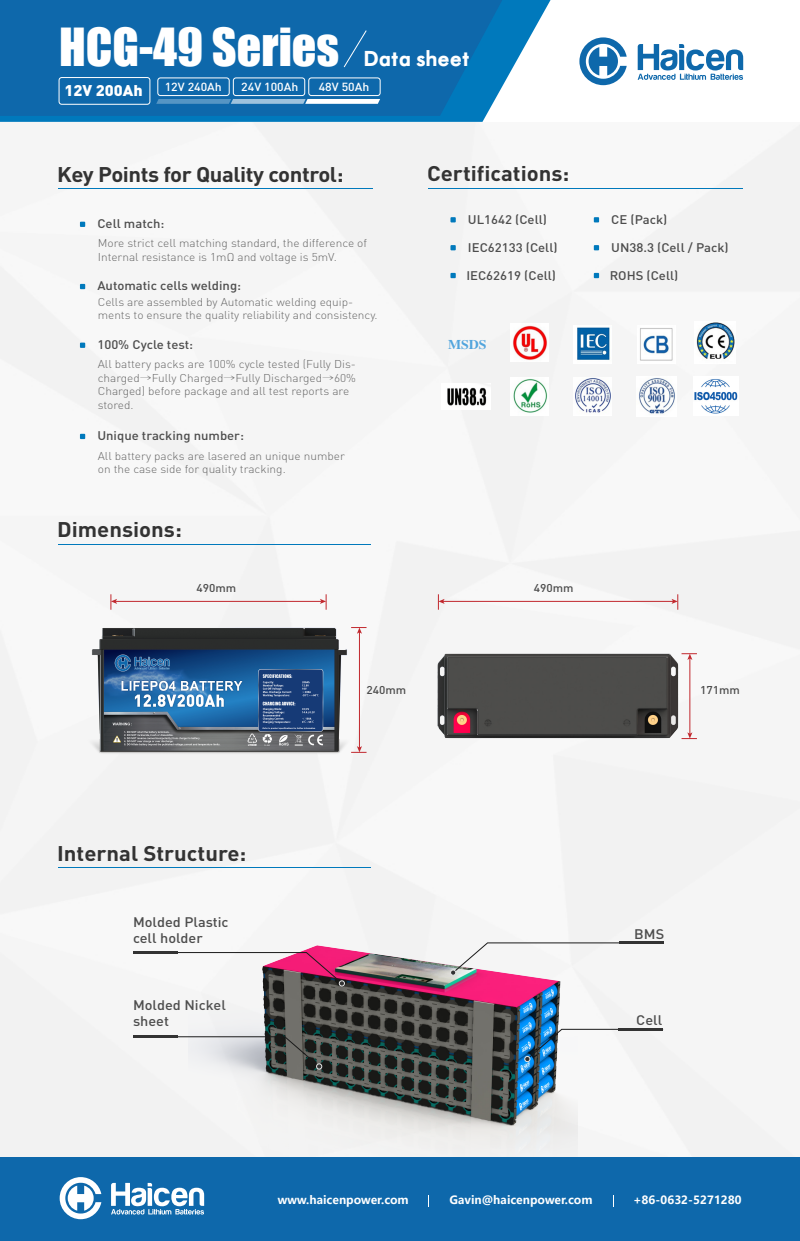
<style>
.page{position:relative;width:800px;height:1241px;background:#fff}
.page>*{position:absolute;margin:0;border:0;box-sizing:border-box;transform-origin:0 0}
.t1{font:48.19px "Impact";color:#fff}
.t2{font:700 21px "DIN";color:#333;scale:1.05 1}
.t3{font:700 21px "DIN";letter-spacing:-.02em;color:#333;scale:1.05 1}
.t4{font:20.56px "Motor Oil 1937 M54";color:#fff}
.t5{font:900 15.38px "DIN";color:#fff;scale:1.05 1}
.t6{font:500 13.75px/15.8px "DIN";color:#4d4d4d;scale:1.05 1}
.t7{font:13.12px "CT Lao Song SJ";color:#52a5dd;scale:1.05 1}
.t8{font:500 12.38px "DIN";color:#4d4d4d;scale:1.05 1}
.t9{font:500 11.62px "DIN";color:#fff;scale:1.05 1}
.t10{font:300 11.25px/13.5px "DIN";color:#666;scale:1.05 1}
.t11{font:700 11.25px "Microsoft Ya Hei";color:#fff}
.t12{font:500 11.25px "DIN";color:#4d4d4d;scale:1.05 1}
.s1{font-family:"Adobe Song Std"}
</style>
<div class="page">
<div style="left:0;top:122px;width:800px;height:1033px;background:#f5f5f5"></div>
<div style="left:0;top:1156px;width:800px;height:84px;background:#0e68ab"></div>
<svg style="left:111px;top:1182px;width:93px;height:32px"></svg>
<svg style="left:60px;top:1177px;width:41px;height:41px"></svg>
<hr style="left:58px;top:543px;width:313px;height:1px;background:#0079bc">
<hr style="left:58px;top:867px;width:313px;height:1px;background:#0079bc">
<hr style="left:428px;top:188px;width:315px;height:1px;background:#0079bc">
<svg style="left:450px;top:217px;width:6px;height:5px"></svg>
<svg style="left:594px;top:217px;width:5px;height:5px"></svg>
<svg style="left:450px;top:245px;width:6px;height:5px"></svg>
<svg style="left:594px;top:245px;width:5px;height:5px"></svg>
<svg style="left:450px;top:273px;width:6px;height:5px"></svg>
<svg style="left:594px;top:273px;width:5px;height:5px"></svg>
<img style="left:638px;top:325px;width:38px;height:38px">
<img style="left:511px;top:377px;width:38px;height:38px">
<img style="left:442px;top:383px;width:48px;height:26px">
<img style="left:694px;top:321px;width:42px;height:42px">
<img style="left:636px;top:376px;width:41px;height:40px">
<img style="left:573px;top:325px;width:38px;height:38px">
<img style="left:573px;top:377px;width:38px;height:38px">
<img style="left:188px;top:899px;width:390px;height:256px">
<svg style="left:133px;top:951px;width:212px;height:35px"></svg>
<svg style="left:450px;top:942px;width:214px;height:33px"></svg>
<svg style="left:524px;top:1028px;width:140px;height:33px"></svg>
<svg style="left:133px;top:1035px;width:189px;height:34px"></svg>
<hr style="left:619px;top:941px;width:44px;height:2px;background:#333">
<hr style="left:133px;top:951px;width:45px;height:2px;background:#333">
<hr style="left:133px;top:1035px;width:45px;height:2px;background:#333">
<hr style="left:619px;top:1027px;width:44px;height:3px;background:#333">
<svg style="left:80px;top:221px;width:5px;height:6px"></svg>
<hr style="left:58px;top:188px;width:315px;height:1px;background:#0079bc">
<svg style="left:80px;top:284px;width:5px;height:5px"></svg>
<svg style="left:80px;top:342px;width:5px;height:6px"></svg>
<svg style="left:80px;top:433px;width:5px;height:6px"></svg>
<img style="left:64px;top:574px;width:307px;height:229px">
<img style="left:417px;top:585px;width:277px;height:207px">
<hr style="left:115px;top:601px;width:207px;height:1px;background:#c1272d">
<svg style="left:111px;top:594px;width:6px;height:15px"></svg>
<svg style="left:320px;top:594px;width:7px;height:15px"></svg>
<hr style="left:443px;top:601px;width:230px;height:1px;background:#c1272d">
<svg style="left:438px;top:594px;width:7px;height:15px"></svg>
<svg style="left:672px;top:594px;width:6px;height:15px"></svg>
<hr style="left:359px;top:631px;width:1px;height:116px;background:#c1272d">
<svg style="left:351px;top:627px;width:16px;height:6px"></svg>
<svg style="left:351px;top:746px;width:16px;height:6px"></svg>
<hr style="left:690px;top:658px;width:1px;height:76px;background:#c1272d">
<svg style="left:682px;top:653px;width:15px;height:6px"></svg>
<svg style="left:682px;top:732px;width:15px;height:7px"></svg>
<img style="left:693px;top:376px;width:46px;height:39px">
<img style="left:511px;top:324px;width:38px;height:38px">
<svg style="left:0;top:0;width:551px;height:122px"></svg>
<svg style="left:0;top:0;width:502px;height:116px;fill:#0e68ab"></svg>
<svg style="left:638px;top:44px;width:105px;height:36px"></svg>
<svg style="left:579px;top:37px;width:48px;height:48px"></svg>
<div style="left:233px;top:78px;width:72px;height:18px;border:1px solid #fff;border-radius:3px"></div>
<div style="left:158px;top:78px;width:72px;height:18px;border:1px solid #fff;border-radius:3px"></div>
<div style="left:59px;top:77px;width:91px;height:28px;border:1px solid #fff;border-radius:3px"></div>
<div style="left:308px;top:78px;width:72px;height:18px;border:1px solid #fff;border-radius:3px"></div>
<svg style="left:343px;top:30px;width:24px;height:38px"></svg>
<svg style="left:156px;top:99px;width:224px;height:5px"></svg>
<h1 class="t1" style="left:59px;top:10px;width:282px">HCG-49 Series</h1>
<h3 class="t4" style="left:364px;top:50px;width:107px">Data sheet</h3>
<h3 class="t5" style="left:64px;top:81px;width:76px">12V 200Ah</h3>
<p class="t9" style="left:165px;top:79px;width:56px">12V 240Ah</p>
<p class="t9" style="left:241px;top:79px;width:56px">24V 100Ah</p>
<p class="t9" style="left:319px;top:79px;width:50px">48V 50Ah</p>
<h2 class="t3" style="left:57px;top:160px;width:274px">Key Points for Quality control:</h2>
<p class="t8" style="left:97px;top:216px;width:65px">Cell match:</p>
<p class="t10" style="left:98px;top:236px;width:258px">More strict cell matching standard, the difference of<br>Internal resistance is 1mΩ and voltage is 5mV.</p>
<p class="t8" style="left:97px;top:278px;width:138px">Automatic cells welding:</p>
<p class="t10" style="left:98px;top:295px;width:268px">Cells are assembled by Automatic welding equip&shy;ments to ensure the quality reliability and consistency.</p>
<p class="t8" style="left:97px;top:337px;width:93px">100% Cycle test:</p>
<p class="t10" style="left:98px;top:357px;width:248px">All battery packs are 100% cycle tested (Fully Dis&shy;charged<span class="s1">→</span>Fully Charged<span class="s1">→</span>Fully Discharged<span class="s1">→</span>60% Charged) before package and all test reports are stored.</p>
<p class="t8" style="left:97px;top:428px;width:141px">Unique tracking number:</p>
<p class="t10" style="left:98px;top:448px;width:237px">All battery packs are lasered an unique number on the case side for quality tracking.</p>
<h2 class="t2" style="left:57px;top:516px;width:120px">Dimensions:</h2>
<h2 class="t2" style="left:427px;top:160px;width:137px">Certifications:</h2>
<p class="t8" style="left:468px;top:211px;width:77px">UL1642 (Cell)</p>
<p class="t8" style="left:468px;top:239px;width:87px">IEC62133 (Cell)</p>
<p class="t8" style="left:466px;top:267px;width:87px">IEC62619 (Cell)</p>
<p class="t7" style="left:448px;top:338px;width:38px">MSDS</p>
<p class="t12" style="left:196px;top:580px;width:39px">490mm</p>
<p class="t12" style="left:534px;top:580px;width:39px">490mm</p>
<p class="t8" style="left:611px;top:211px;width:55px">CE (Pack)</p>
<p class="t8" style="left:611px;top:239px;width:113px">UN38.3 (Cell / Pack)</p>
<p class="t8" style="left:610px;top:267px;width:67px">ROHS (Cell)</p>
<h2 class="t2" style="left:57px;top:839px;width:182px">Internal Structure:</h2>
<p class="t6" style="left:133px;top:913px;width:93px">Molded Plastic cell holder</p>
<p class="t6" style="left:133px;top:996px;width:90px">Molded Nickel sheet</p>
<p class="t12" style="left:367px;top:682px;width:39px">240mm</p>
<p class="t12" style="left:700px;top:682px;width:39px">171mm</p>
<p class="t6" style="left:634px;top:925px;width:30px">BMS</p>
<p class="t6" style="left:636px;top:1011px;width:26px">Cell</p>
<p class="t11" style="left:278px;top:1191px;width:132px">www.haicenpower.com</p>
<p class="t11" style="left:449px;top:1191px;width:145px">Gavin@haicenpower.com</p>
<p class="t11" style="left:633px;top:1191px;width:110px">+86-0632-5271280</p>
</div>
